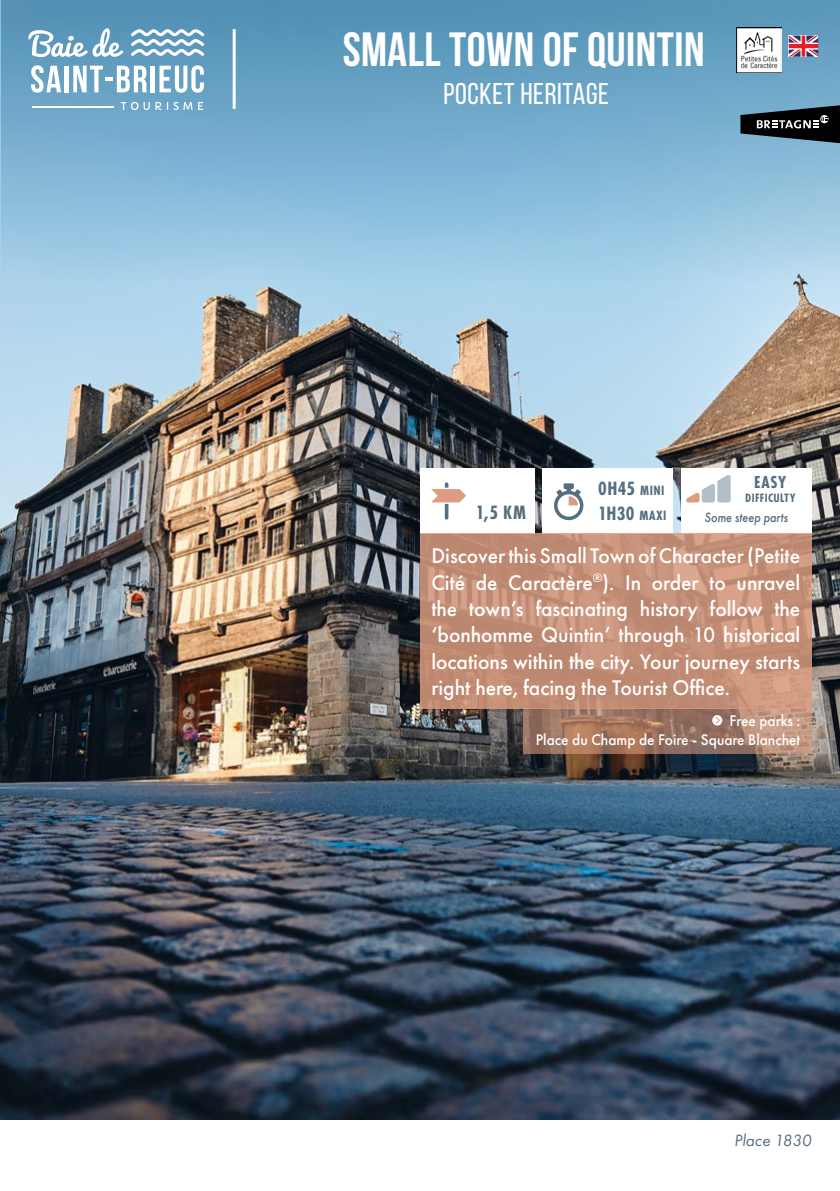
<style>
.page{position:relative;width:840px;height:1191px;background:#fff}
.page>*{position:absolute;margin:0;border:0;box-sizing:border-box;transform-origin:0 0}
.t1{font:700 48px "Bebas Neue";letter-spacing:.01em;color:#fff}
.t2{font:30px "Bebas Neue";letter-spacing:.02em;color:#fff}
.t3{font:500 22px/26.4px "Futura PT";color:#fff;text-align:justify}
.t4{font:700 20px "Futura PT Cond";color:#556f80}
.t5{font:700 18px "Futura PT Cond";color:#556f80}
.t6{font:italic 17px "Futura PT";color:#556f80}
.t7{font:500 16px/19.2px "Futura PT";color:#fff;text-align:right;scale:.96 1}
.t8{font:italic 500 14px "Futura PT";color:#556f80;scale:.87 1}
.t9{font:700 14px "Futura PT Cond";color:#556f80}
.t10{font:700 12.6px "Futura PT Cond";letter-spacing:.03em;color:#556f80}
.s1{font-style:inherit}
.s2{font-size:14px}
.s3{font-size:20px}
</style>
<div class="page">
<img style="left:0;top:0;width:839px;height:1119px">
<div style="left:420px;top:468px;width:114px;height:65px;background:#fff"></div>
<div style="left:542px;top:468px;width:130px;height:65px;background:#fff"></div>
<div style="left:680px;top:468px;width:131px;height:65px;background:#fff"></div>
<svg style="left:420px;top:533px;width:391px;height:175px;background:#c48f77"></svg>
<svg style="left:431px;top:482px;width:35px;height:37px"></svg>
<svg style="left:686px;top:475px;width:44px;height:27px"></svg>
<svg style="left:554px;top:483px;width:29px;height:37px"></svg>
<div style="left:1px;top:0;width:838px;height:280px;background:linear-gradient(to bottom,#4f8fb4,#a7d2ec)"></div>
<svg style="left:131px;top:29px;width:73px;height:27px"></svg>
<svg style="left:121px;top:102px;width:40px;height:8px"></svg>
<svg style="left:167px;top:102px;width:25px;height:8px"></svg>
<svg style="left:198px;top:102px;width:5px;height:8px"></svg>
<svg style="left:31px;top:65px;width:30px;height:28px"></svg>
<div style="left:64px;top:66px;width:5px;height:26px;background:#fff"></div>
<svg style="left:73px;top:66px;width:74px;height:26px"></svg>
<hr style="left:151px;top:66px;width:4px;height:26px;background:#fff">
<svg style="left:159px;top:65px;width:45px;height:28px"></svg>
<svg style="left:28px;top:28px;width:95px;height:29px"></svg>
<hr style="left:32px;top:107px;width:81px;height:1px;background:#fff">
<hr style="left:232px;top:29px;width:3px;height:80px;background:#fff">
<svg style="left:740px;top:105px;width:99px;height:38px;background:#34424a"></svg>
<img style="left:736px;top:27px;width:45px;height:46px">
<svg style="left:523px;top:708px;width:288px;height:46px;background:#a57c68"></svg>
<svg style="left:711px;top:715px;width:10px;height:10px"></svg>
<svg style="left:715px;top:717px;width:4px;height:7px"></svg>
<svg style="left:788px;top:36px;width:29px;height:21px"></svg>
<h1 class="t1" style="left:342px;top:23px;width:363px">SMALL TOWN OF QUINTIN</h1>
<h2 class="t2" style="left:443px;top:78px;width:167px">POCKET HERITAGE</h2>
<p class="t4" style="left:475px;top:501px;width:52px">1,5 <span class="s1">KM</span></p>
<p class="t4" style="left:597px;top:476px;width:68px">0H45 <span class="s2">MINI</span></p>
<p class="t9" style="left:597px;top:507px;width:70px"><span class="s3">1</span><span class="s3">H30</span> MAXI</p>
<p class="t5" style="left:753px;top:472px;width:33px">EASY</p>
<p class="t10" style="left:744px;top:491px;width:52px">DIFFICULTY</p>
<p class="t8" style="left:704px;top:508px;width:97px">Some steep parts</p>
<p class="t3" style="left:431px;top:542px;width:370px">Discover this Small Town of Character (Petite Cité de Caractère<sup>®</sup>). In order to unravel the town’s fascinating history follow the ‘bonhomme Quintin’ through 10 historical locations within the city. Your journey starts right here, facing the Tourist Office.</p>
<p class="t7" style="left:535px;top:711px;width:277px">Free parks :<br>Place du Champ de Foire - Square Blanchet</p>
<p class="t6" style="left:733px;top:1130px;width:79px">Place 1830</p>
</div>
